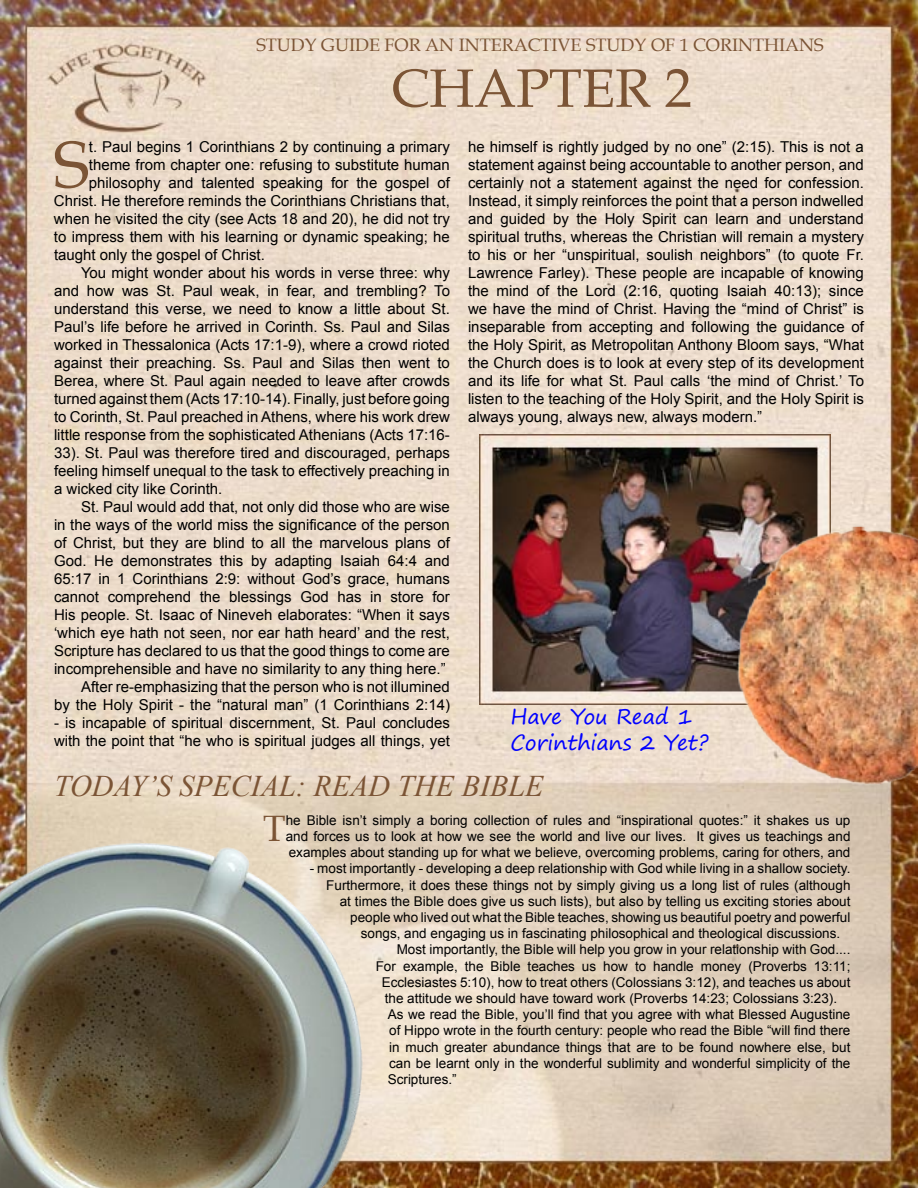
<style>
.page{position:relative;width:918px;height:1188px;background:#fff}
.page>*{position:absolute;margin:0;border:0;box-sizing:border-box;transform-origin:0 0}
.t1{font:66.6px "Book Antiqua";color:#7b5435}
.t2{font:54px "Book Antiqua";color:#7b5435}
.t3{font:36.75px "Book Antiqua";color:#7b5435}
.t4{font:italic 30px "Times New Roman";color:#7b5435}
.t5{font:21px/25.2px "Segoe Print";color:#00f}
.t6{font:18px "Book Antiqua";color:#7b5435}
.t7{font:15px/18px "Arial";color:#000}
.t8{font:13.5px/16.2px "Arial";color:#000;text-align:justify}
</style>
<div class="page">
<img style="left:0;top:0;width:918px;height:1188px">
<img style="left:0;top:750px;width:381px;height:438px">
<img style="left:480px;top:434px;width:351px;height:270px">
<img style="left:734px;top:527px;width:184px;height:260px">
<p class="t6" style="left:256px;top:32px;width:569px">STUDY GUIDE FOR AN INTERACTIVE STUDY OF 1 CORINTHIANS</p>
<h2 class="t2" style="left:391px;top:51px;width:302px">CHAPTER 2</h2>
<h1 class="t1" style="left:54px;top:119px;width:36px">S</h1>
<p class="t7" style="left:89px;top:137px;width:363px">t. Paul begins 1 Corinthians 2 by continuing a primary</p>
<p class="t7" style="left:89px;top:155px;width:363px">theme from chapter one: refusing to substitute human</p>
<p class="t7" style="left:89px;top:173px;width:363px">philosophy and talented speaking for the gospel of</p>
<p class="t7" style="left:54px;top:191px;width:397px">Christ. He therefore reminds the Corinthians Christians that,</p>
<p class="t7" style="left:54px;top:209px;width:397px">when he visited the city (see Acts 18 and 20), he did not try</p>
<p class="t7" style="left:54px;top:227px;width:397px">to impress them with his learning or dynamic speaking; he</p>
<p class="t7" style="left:54px;top:245px;width:212px">taught only the gospel of Christ.</p>
<p class="t7" style="left:81px;top:263px;width:371px">You might wonder about his words in verse three: why</p>
<p class="t7" style="left:54px;top:281px;width:398px">and how was St. Paul weak, in fear, and trembling? To</p>
<p class="t7" style="left:54px;top:299px;width:397px">understand this verse, we need to know a little about St.</p>
<p class="t7" style="left:54px;top:317px;width:397px">Paul’s life before he arrived in Corinth. Ss. Paul and Silas</p>
<p class="t7" style="left:54px;top:335px;width:397px">worked in Thessalonica (Acts 17:1-9), where a crowd rioted</p>
<p class="t7" style="left:54px;top:353px;width:397px">against their preaching. Ss. Paul and Silas then went to</p>
<p class="t7" style="left:54px;top:371px;width:397px">Berea, where St. Paul again needed to leave after crowds</p>
<p class="t7" style="left:54px;top:389px;width:397px">turned against them (Acts 17:10-14). Finally, just before going</p>
<p class="t7" style="left:54px;top:407px;width:397px">to Corinth, St. Paul preached in Athens, where his work drew</p>
<p class="t7" style="left:54px;top:425px;width:397px">little response from the sophisticated Athenians (Acts 17:16-</p>
<p class="t7" style="left:54px;top:443px;width:397px">33). St. Paul was therefore tired and discouraged, perhaps</p>
<p class="t7" style="left:54px;top:461px;width:397px">feeling himself unequal to the task to effectively preaching in</p>
<p class="t7" style="left:54px;top:479px;width:170px">a wicked city like Corinth.</p>
<p class="t7" style="left:81px;top:497px;width:370px">St. Paul would add that, not only did those who are wise</p>
<p class="t7" style="left:54px;top:515px;width:397px">in the ways of the world miss the significance of the person</p>
<p class="t7" style="left:54px;top:533px;width:397px">of Christ, but they are blind to all the marvelous plans of</p>
<p class="t7" style="left:54px;top:551px;width:397px">God. He demonstrates this by adapting Isaiah 64:4 and</p>
<p class="t7" style="left:54px;top:569px;width:397px">65:17 in 1 Corinthians 2:9: without God’s grace, humans</p>
<p class="t7" style="left:54px;top:587px;width:397px">cannot comprehend the blessings God has in store for</p>
<p class="t7" style="left:54px;top:605px;width:397px">His people. St. Isaac of Nineveh elaborates: “When it says</p>
<p class="t7" style="left:54px;top:623px;width:397px">‘which eye hath not seen, nor ear hath heard’ and the rest,</p>
<p class="t7" style="left:54px;top:641px;width:397px">Scripture has declared to us that the good things to come are</p>
<p class="t7" style="left:54px;top:659px;width:393px">incomprehensible and have no similarity to any thing here.”</p>
<p class="t7" style="left:81px;top:677px;width:370px">After re-emphasizing that the person who is not illumined</p>
<p class="t7" style="left:54px;top:695px;width:398px">by the Holy Spirit - the “natural man” (1 Corinthians 2:14)</p>
<p class="t7" style="left:54px;top:713px;width:397px">- is incapable of spiritual discernment, St. Paul concludes with the point that “he who is spiritual judges all things, yet</p>
<p class="t7" style="left:468px;top:137px;width:398px;text-align:justify">he himself is rightly judged by no one” (2:15). This is not a statement against being accountable to another person, and certainly not a statement against the need for confession.<br>Instead, it simply reinforces the point that a person indwelled and guided by the Holy Spirit can learn and understand spiritual truths, whereas the Christian will remain a mystery to his or her “unspiritual, soulish neighbors” (to quote Fr.<br>Lawrence Farley). These people are incapable of knowing the mind of the Lord (2:16, quoting Isaiah 40:13); since we have the mind of Christ. Having the “mind of Christ” is inseparable from accepting and following the guidance of the Holy Spirit, as Metropolitan Anthony Bloom says, “What the Church does is to look at every step of its development and its life for what St. Paul calls ‘the mind of Christ.’ To listen to the teaching of the Holy Spirit, and the Holy Spirit is always young, always new, always modern.”</p>
<h3 class="t5" style="left:511px;top:704px;width:200px">Have You Read 1<br>Corinthians 2 Yet?</h3>
<h3 class="t4" style="left:54px;top:765px;width:491px">TODAY’S SPECIAL: READ THE BIBLE</h3>
<h3 class="t3" style="left:263px;top:803px;width:24px">T</h3>
<p class="t8" style="left:286px;top:812px;width:566px">he Bible isn’t simply a boring collection of rules and “inspirational quotes:” it shakes us up and forces us to look at how we see the world and live our lives. It gives us teachings and examples about standing up for what we believe, overcoming problems, caring for others, and</p>
<p class="t8" style="left:310px;top:861px;width:542px">- most importantly - developing a deep relationship with God while living in a shallow society.</p>
<p class="t8" style="left:326px;top:877px;width:526px">Furthermore, it does these things not by simply giving us a long list of rules (although</p>
<p class="t8" style="left:340px;top:893px;width:512px">at times the Bible does give us such lists), but also by telling us exciting stories about</p>
<p class="t8" style="left:350px;top:909px;width:502px">people who lived out what the Bible teaches, showing us beautiful poetry and powerful</p>
<p class="t8" style="left:361px;top:925px;width:481px">songs, and engaging us in fascinating philosophical and theological discussions.</p>
<p class="t8" style="left:397px;top:942px;width:455px">Most importantly, the Bible will help you grow in your relationship with God....</p>
<p class="t8" style="left:376px;top:958px;width:476px">For example, the Bible teaches us how to handle money (Proverbs 13:11;</p>
<p class="t8" style="left:382px;top:974px;width:470px">Ecclesiastes 5:10), how to treat others (Colossians 3:12), and teaches us about</p>
<p class="t8" style="left:385px;top:990px;width:454px">the attitude we should have toward work (Proverbs 14:23; Colossians 3:23).</p>
<p class="t8" style="left:388px;top:1006px;width:464px">As we read the Bible, you’ll find that you agree with what Blessed Augustine</p>
<p class="t8" style="left:389px;top:1023px;width:463px">of Hippo wrote in the fourth century: people who read the Bible “will find there</p>
<p class="t8" style="left:389px;top:1039px;width:463px">in much greater abundance things that are to be found nowhere else, but</p>
<p class="t8" style="left:389px;top:1055px;width:463px">can be learnt only in the wonderful sublimity and wonderful simplicity of the</p>
<p class="t8" style="left:388px;top:1071px;width:71px">Scriptures.”</p>
</div>
